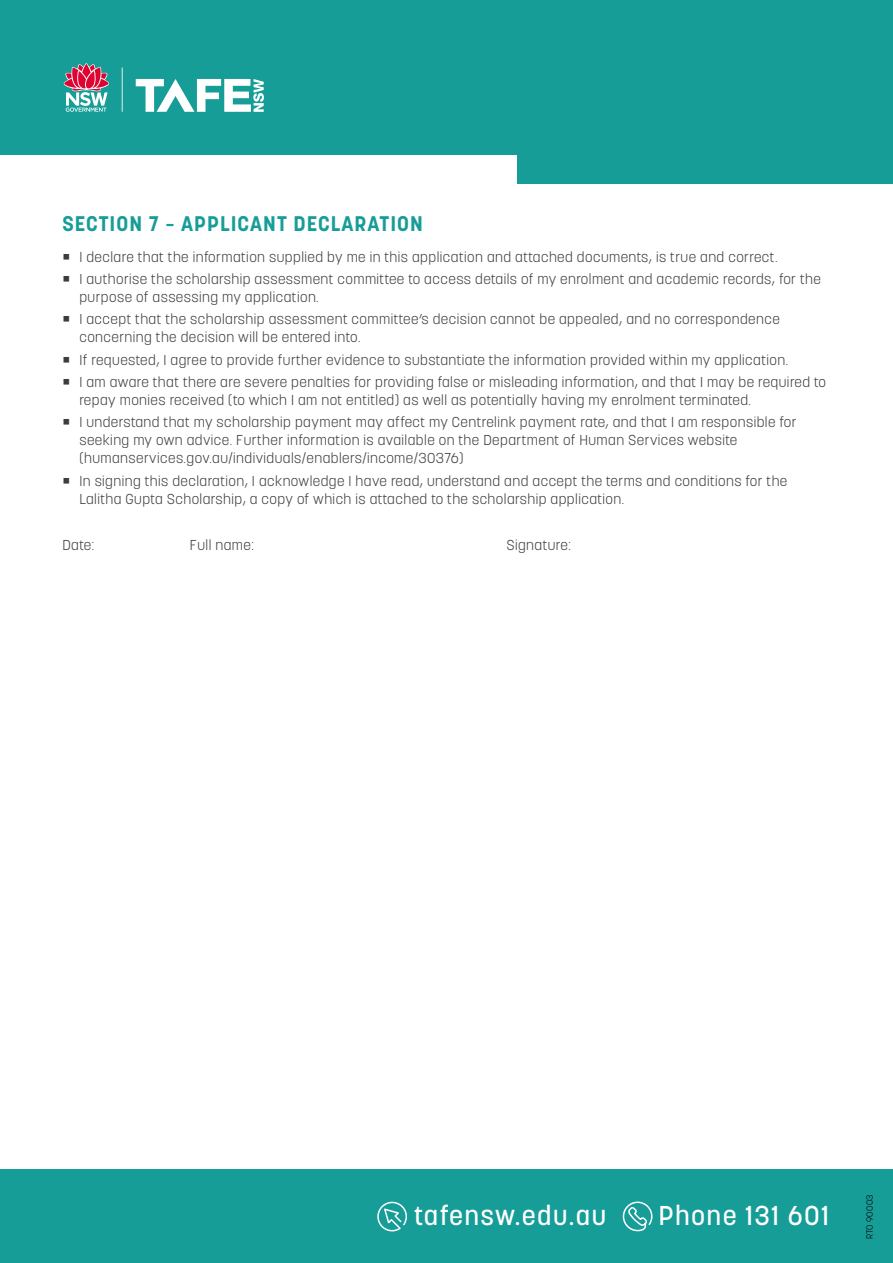
<style>
.page{position:relative;width:893px;height:1263px;background:#fff}
.page>*{position:absolute;margin:0;border:0;box-sizing:border-box;transform-origin:0 0}
.t1{font:500 27px "Korolev";letter-spacing:.05em;color:#fff}
.t2{font:700 21px "Korolev";letter-spacing:.05em;color:#179d98}
.body_3{font:300 14.25px/18px "Korolev";letter-spacing:.03em;color:#3c3c3b}
.t3{font:300 9px "Korolev";letter-spacing:.03em;color:#000}
</style>
<div class="page">
<div style="left:0;top:1169px;width:893px;height:94px;background:#179d98"></div>
<svg style="left:377px;top:1201px;width:30px;height:31px"></svg>
<svg style="left:622px;top:1201px;width:31px;height:31px"></svg>
<div style="left:0;top:0;width:893px;height:154px;background:#179d98"></div>
<div style="left:518px;top:0;width:375px;height:183px;background:#179d98"></div>
<svg style="left:64px;top:63px;width:45px;height:49px"></svg>
<svg style="left:136px;top:79px;width:128px;height:33px"></svg>
<hr style="left:122px;top:67px;width:1px;height:45px;background:#fff">
<p class="t2" style="left:62px;top:211px;width:362px">SECTION 7 – APPLICANT DECLARATION</p>
<p class="body_3" style="left:79px;top:248px;width:700px">I declare that the information supplied by me in this application and attached documents, is true and correct.</p>
<p class="body_3" style="left:79px;top:270px;width:743px">I authorise the scholarship assessment committee to access details of my enrolment and academic records, for the purpose of assessing my application.</p>
<p class="body_3" style="left:79px;top:310px;width:702px">I accept that the scholarship assessment committee’s decision cannot be appealed, and no correspondence concerning the decision will be entered into.</p>
<p class="body_3" style="left:79px;top:351px;width:710px">If requested, I agree to provide further evidence to substantiate the information provided within my application.</p>
<p class="body_3" style="left:79px;top:373px;width:748px">I am aware that there are severe penalties for providing false or misleading information, and that I may be required to repay monies received (to which I am not entitled) as well as potentially having my enrolment terminated.</p>
<p class="body_3" style="left:79px;top:413px;width:719px">I understand that my scholarship payment may affect my Centrelink payment rate, and that I am responsible for seeking my own advice. Further information is available on the Department of Human Services website (humanservices.gov.au/individuals/enablers/income/30376)</p>
<p class="body_3" style="left:79px;top:471px;width:709px">In signing this declaration, I acknowledge I have read, understand and accept the terms and conditions for the<br>Lalitha Gupta Scholarship, a copy of which is attached to the scholarship application.</p>
<p class="body_3" style="left:62px;top:535px;width:33px">Date:</p>
<p class="body_3" style="left:190px;top:535px;width:65px">Full name:</p>
<p class="body_3" style="left:506px;top:535px;width:66px">Signature:</p>
<h1 class="t1" style="left:414px;top:1199px;width:193px">tafensw.edu.au</h1>
<h1 class="t1" style="left:659px;top:1199px;width:172px">Phone 131 601</h1>
<p class="t3" style="left:864px;top:1239px;width:46px;rotate:-90deg">RTO 90003</p>
</div>
